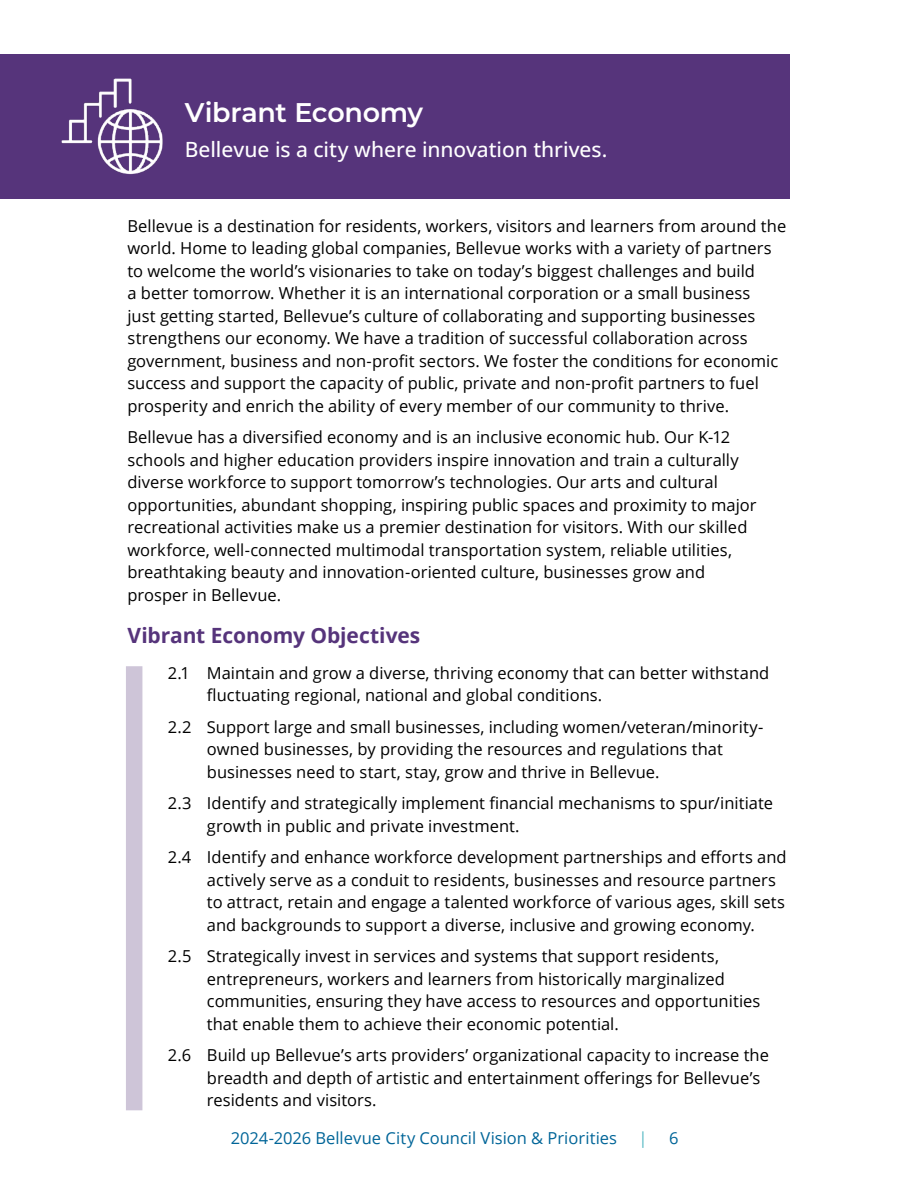
<style>
.page{position:relative;width:918px;height:1188px;background:#fff}
.page>*{position:absolute;margin:0;border:0;box-sizing:border-box;transform-origin:0 0}
.t1{font:600 27px "Montserrat";letter-spacing:-.01em;color:#fff}
.STA_overview_text{font:500 21px "Open Sans";letter-spacing:-.005em;color:#fff}
.t2{font:700 21px "Open Sans";letter-spacing:-.005em;color:#56347b}
.Body_Text{font:16.5px/22.5px "Open Sans";color:#000}
.t3{font:16.5px "Open Sans";color:#006598}
.t4{font:16.5px "Open Sans";color:#57b9c3}
</style>
<div class="page">
<div style="left:0;top:54px;width:789px;height:144px;background:#56347b"></div>
<img style="left:61px;top:78px;width:102px;height:97px">
<div style="left:126px;top:666px;width:16px;height:444px;background:#cec5d8"></div>
<h2 class="t1" style="left:185px;top:93px;width:240px">Vibrant Economy</h2>
<p class="STA_overview_text" style="left:185px;top:135px;width:424px">Bellevue is a city where innovation thrives.</p>
<p class="Body_Text" style="left:127px;top:214px;width:660px">Bellevue is a destination for residents, workers, visitors and learners from around the world. Home to leading global companies, Bellevue works with a variety of partners to welcome the world’s visionaries to take on today’s biggest challenges and build<br>a better tomorrow. Whether it is an international corporation or a small business<br>just getting started, Bellevue’s culture of collaborating and supporting businesses strengthens our economy. We have a tradition of successful collaboration across government, business and non-profit sectors. We foster the conditions for economic success and support the capacity of public, private and non-profit partners to fuel prosperity and enrich the ability of every member of our community to thrive.</p>
<p class="Body_Text" style="left:127px;top:426px;width:631px">Bellevue has a diversified economy and is an inclusive economic hub. Our K-12 schools and higher education providers inspire innovation and train a culturally diverse workforce to support tomorrow’s technologies. Our arts and cultural opportunities, abundant shopping, inspiring public spaces and proximity to major recreational activities make us a premier destination for visitors. With our skilled workforce, well-connected multimodal transportation system, reliable utilities, breathtaking beauty and innovation-oriented culture, businesses grow and prosper in Bellevue.</p>
<h4 class="t2" style="left:127px;top:620px;width:294px">Vibrant Economy Objectives</h4>
<p class="Body_Text" style="left:207px;top:661px;width:564px;text-indent:-39px">2.1 Maintain and grow a diverse, thriving economy that can better withstand fluctuating regional, national and global conditions.</p>
<p class="Body_Text" style="left:207px;top:715px;width:558px;text-indent:-39px">2.2 Support large and small businesses, including women/veteran/minority&shy;owned businesses, by providing the resources and regulations that businesses need to start, stay, grow and thrive in Bellevue.</p>
<p class="Body_Text" style="left:207px;top:792px;width:568px;text-indent:-39px">2.3 Identify and strategically implement financial mechanisms to spur/initiate growth in public and private investment.</p>
<p class="Body_Text" style="left:207px;top:846px;width:581px;text-indent:-39px">2.4 Identify and enhance workforce development partnerships and efforts and actively serve as a conduit to residents, businesses and resource partners to attract, retain and engage a talented workforce of various ages, skill sets and backgrounds to support a diverse, inclusive and growing economy.</p>
<p class="Body_Text" style="left:207px;top:945px;width:555px;text-indent:-39px">2.5 Strategically invest in services and systems that support residents, entrepreneurs, workers and learners from historically marginalized communities, ensuring they have access to resources and opportunities that enable them to achieve their economic potential.</p>
<p class="Body_Text" style="left:207px;top:1044px;width:564px;text-indent:-39px">2.6 Build up Bellevue’s arts providers’ organizational capacity to increase the breadth and depth of artistic and entertainment offerings for Bellevue’s residents and visitors.</p>
<p class="t3" style="left:231px;top:1126px;width:388px">2024-2026 Bellevue City Council Vision &amp; Priorities</p>
<p class="t4" style="left:638px;top:1126px;width:11px">|</p>
<p class="t3" style="left:669px;top:1126px;width:11px">6</p>
</div>
